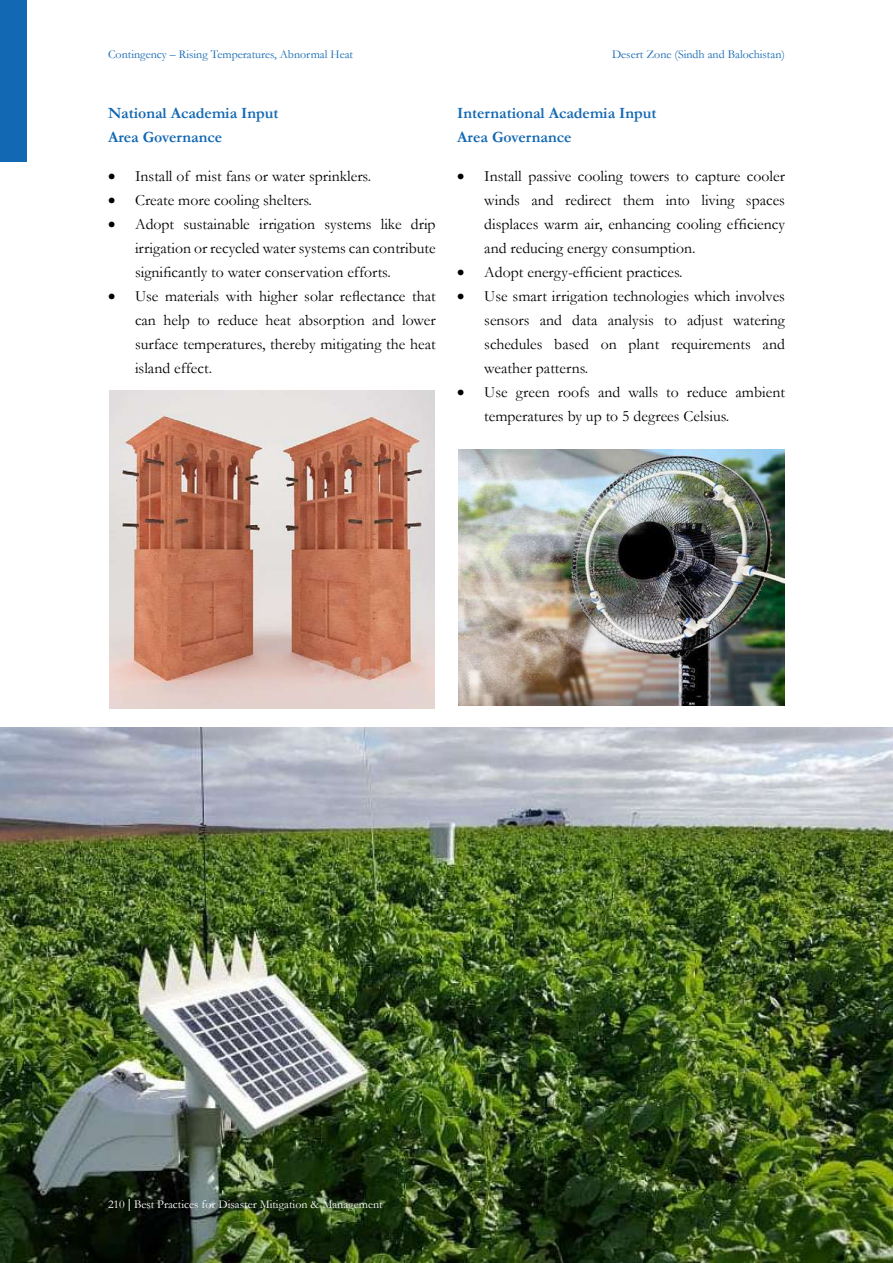
<style>
.page{position:relative;width:893px;height:1263px;background:#fff}
.page>*{position:absolute;margin:0;border:0;box-sizing:border-box;transform-origin:0 0}
.t1{font:15.75px/24px "Garamond";color:#000;text-align:justify}
.t2{font:700 15.75px/24px "Garamond";color:#1268b3}
.t3{font:12px "Garamond";color:#1268b3}
.t4{font:12px "Garamond";color:#fff}
.s1{font-family:"Helvetica"}
</style>
<div class="page">
<div style="left:0;top:0;width:27px;height:162px;background:#1268b3"></div>
<img style="left:0;top:727px;width:893px;height:536px">
<img style="left:110px;top:390px;width:325px;height:318px">
<img style="left:458px;top:450px;width:327px;height:256px">
<p class="t3" style="left:108px;top:46px;width:247px">Contingency – Rising Temperatures, Abnormal Heat</p>
<p class="t2" style="left:108px;top:101px;width:172px">National Academia Input<br>Area Governance</p>
<p class="t1" style="left:108px;top:164px;width:265px">• Install of mist fans or water sprinklers.</p>
<p class="t1" style="left:108px;top:188px;width:206px">• Create more cooling shelters.</p>
<p class="t1" style="left:135px;top:212px;width:302px;text-indent:-27px">• Adopt sustainable irrigation systems like drip irrigation or recycled water systems can contribute significantly to water conservation efforts.</p>
<p class="t1" style="left:135px;top:284px;width:302px;text-indent:-27px">• Use materials with higher solar reflectance that can help to reduce heat absorption and lower surface temperatures, thereby mitigating the heat island effect.</p>
<p class="t3" style="left:612px;top:46px;width:174px">Desert Zone (Sindh and Balochistan)</p>
<p class="t2" style="left:457px;top:101px;width:201px">International Academia Input<br>Area Governance</p>
<p class="t1" style="left:484px;top:164px;width:302px;text-indent:-27px">• Install passive cooling towers to capture cooler winds and redirect them into living spaces displaces warm air, enhancing cooling efficiency and reducing energy consumption.</p>
<p class="t1" style="left:457px;top:260px;width:227px">• Adopt energy-efficient practices.</p>
<p class="t1" style="left:484px;top:284px;width:302px;text-indent:-27px">• Use smart irrigation technologies which involves sensors and data analysis to adjust watering schedules based on plant requirements and weather patterns.</p>
<p class="t1" style="left:484px;top:380px;width:302px;text-indent:-27px">• Use green roofs and walls to reduce ambient temperatures by up to 5 degrees Celsius.</p>
<p class="t4" style="left:108px;top:1196px;width:276px">210 <span class="s1">|</span> Best Practices for Disaster Mitigation &amp; Management</p>
</div>
